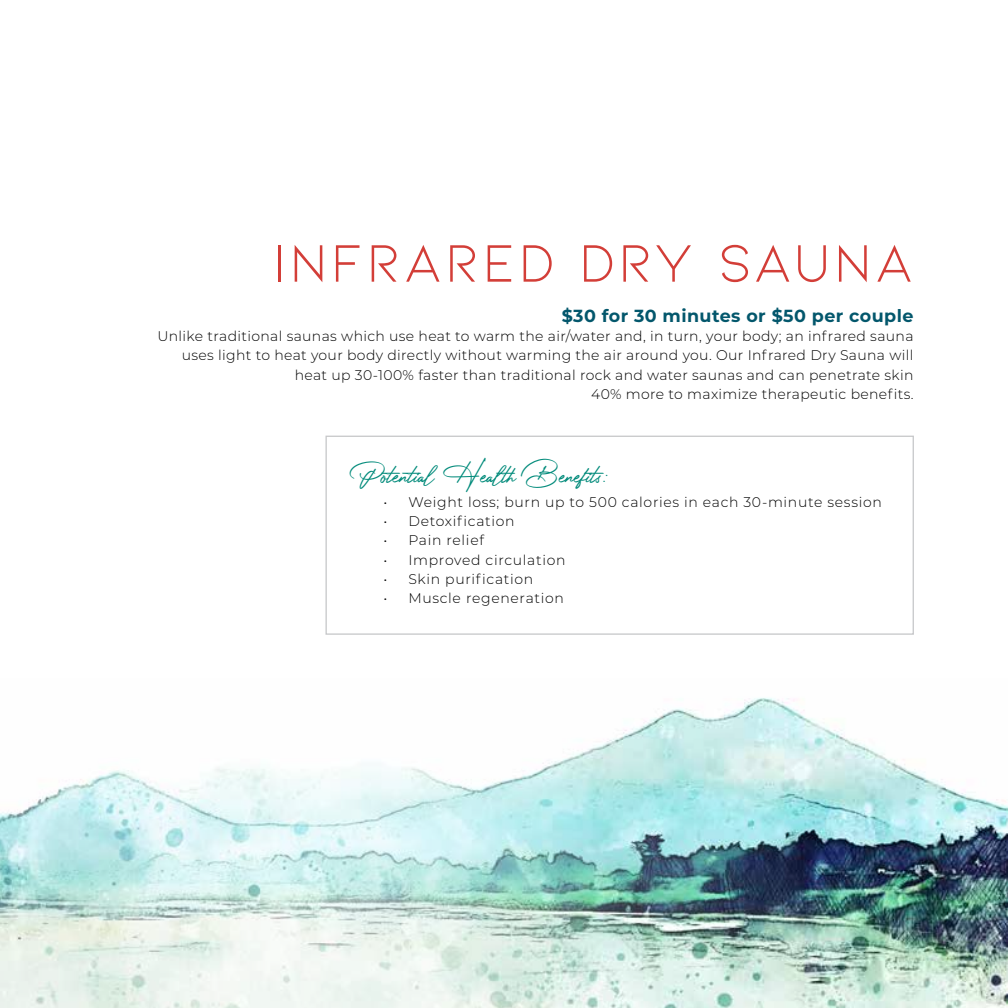
<style>
.page{position:relative;width:1008px;height:1008px;background:#fff}
.page>*{position:absolute;margin:0;border:0;box-sizing:border-box;transform-origin:0 0}
.t1{font:56px "Kiona";letter-spacing:.05em;color:#d33e38}
.t2{font:28px "Photograph Signature";color:#008a7a}
.t3{font:700 17.5px "Montserrat";letter-spacing:.025em;color:#03576c}
.t4{font:300 14px/19.2px "Montserrat";letter-spacing:.025em;color:#000;text-align:right}
.t5{font:300 14px "Montserrat";letter-spacing:.05em;color:#000}
</style>
<div class="page">
<img style="left:0;top:698px;width:1008px;height:310px">
<div style="left:326px;top:436px;width:588px;height:199px;background:#fff;border:1px solid #c7c8ca"></div>
<h1 class="t1" style="left:272px;top:232px;width:643px">INFRARED DRY SAUNA</h1>
<p class="t3" style="left:562px;top:303px;width:353px">$30 for 30 minutes or $50 per couple</p>
<p class="t4" style="left:157px;top:326px;width:758px">Unlike traditional saunas which use heat to warm the air/water and, in turn, your body; an infrared sauna uses light to heat your body directly without warming the air around you. Our Infrared Dry Sauna will heat up 30-100% faster than traditional rock and water saunas and can penetrate skin<br>40% more to maximize therapeutic benefits.</p>
<h2 class="t2" style="left:360px;top:451px;width:251px">Potential Health Benefits:</h2>
<p class="t5" style="left:383px;top:492px;width:500px">• Weight loss; burn up to 500 calories in each 30-minute session</p>
<p class="t5" style="left:383px;top:512px;width:133px">• Detoxification</p>
<p class="t5" style="left:383px;top:531px;width:102px">• Pain relief</p>
<p class="t5" style="left:383px;top:550px;width:184px">• Improved circulation</p>
<p class="t5" style="left:383px;top:569px;width:152px">• Skin purification</p>
<p class="t5" style="left:383px;top:589px;width:182px">• Muscle regeneration</p>
</div>
